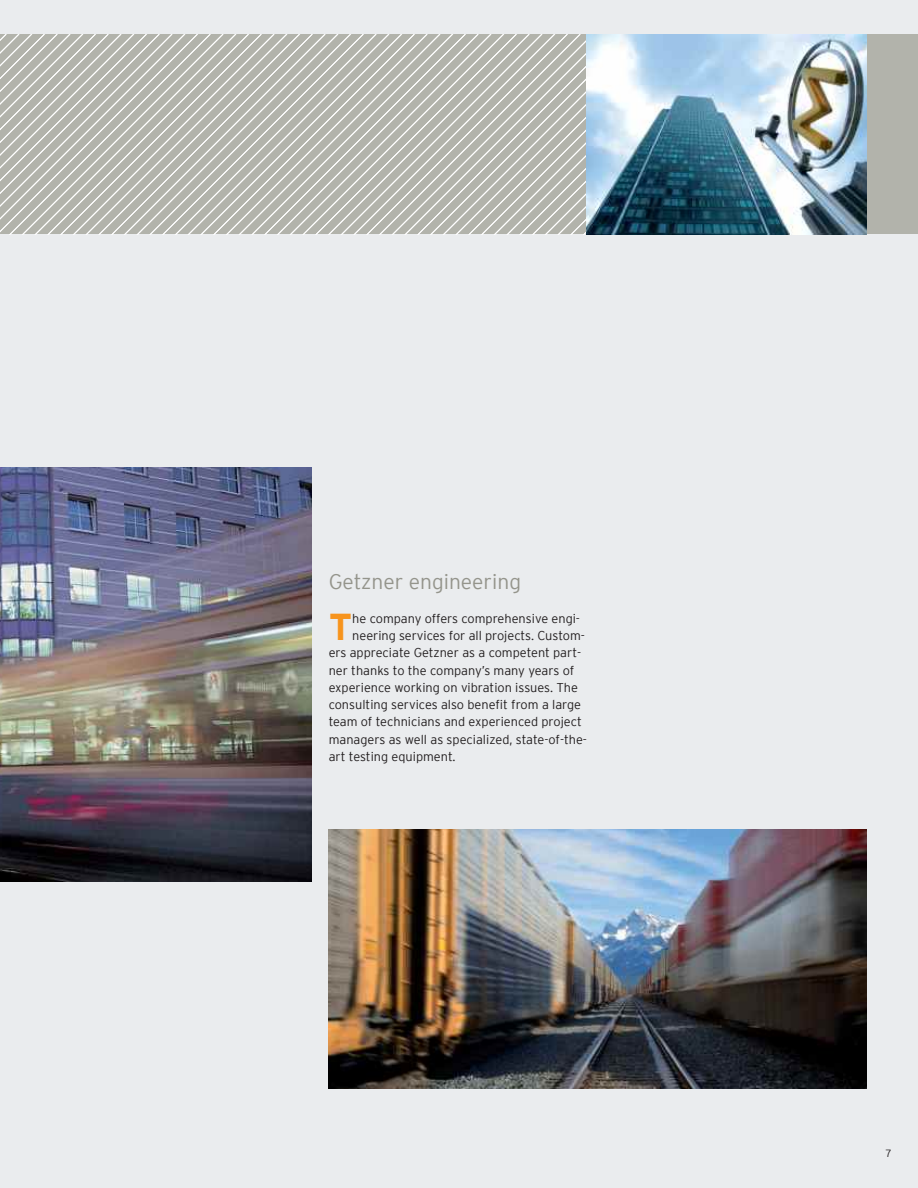
<style>
.page{position:relative;width:918px;height:1188px;background:#eaecee}
.page>*{position:absolute;margin:0;border:0;box-sizing:border-box;transform-origin:0 0}
.t1{font:700 37.35px "Interstate";color:#f7941d}
.t2{font:300 21px "Interstate";color:#94948b}
.t3{font:300 12.75px "Interstate";color:#231f20}
.t4{font:300 10.5px "Interstate";color:#231f20}
</style>
<div class="page">
<div style="left:0;top:34px;width:918px;height:200px;background:#b2b3ab"></div>
<svg style="left:0;top:34px;width:587px;height:200px"></svg>
<img style="left:587px;top:34px;width:280px;height:200px">
<img style="left:0;top:468px;width:312px;height:414px">
<img style="left:329px;top:830px;width:538px;height:259px">
<h2 class="t2" style="left:329px;top:571px;width:194px">Getzner engineering</h2>
<h1 class="t1" style="left:329px;top:613px;width:25px">T</h1>
<p class="t3" style="left:352px;top:612px;width:229px">he company offers comprehensive engi-</p>
<p class="t3" style="left:352px;top:629px;width:234px">neering services for all projects. Custom-</p>
<p class="t3" style="left:329px;top:646px;width:254px">ers appreciate Getzner as a competent part-</p>
<p class="t3" style="left:329px;top:664px;width:247px">ner thanks to the company’s many years of</p>
<p class="t3" style="left:329px;top:681px;width:251px">experience working on vibration issues. The</p>
<p class="t3" style="left:329px;top:698px;width:254px">consulting services also benefit from a large</p>
<p class="t3" style="left:329px;top:715px;width:255px">team of technicians and experienced project</p>
<p class="t3" style="left:329px;top:733px;width:260px">managers as well as specialized, state-of-the-</p>
<p class="t3" style="left:329px;top:750px;width:129px">art testing equipment.</p>
<p class="t4" style="left:886px;top:1148px;width:7px">7</p>
</div>
